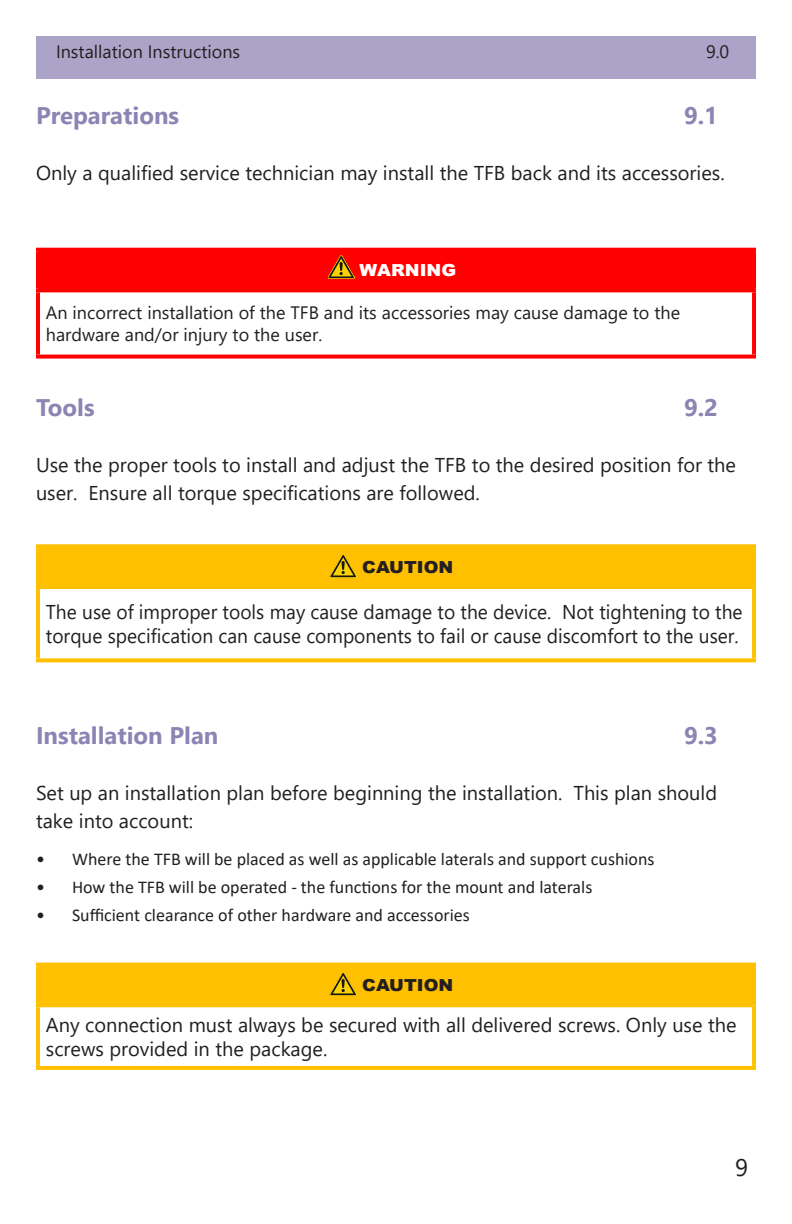
<style>
.page{position:relative;width:792px;height:1224px;background:#fff}
.page>*{position:absolute;margin:0;border:0;box-sizing:border-box;transform-origin:0 0}
.t1{font:700 24px "Segoe UI";color:#8d84b4}
.t2{font:24px "Segoe UI";color:#231f20}
.t3{font:20px/28px "Segoe UI";color:#231f20}
.t4{font:20px/24px "Segoe UI";color:#231f20;scale:.96 1}
.t5{font:18px "Calibri";color:#231f20}
.t6{font:18px/21.6px "Segoe UI";color:#231f20}
.t7{font:900 16.6px "Arial";color:#231f20;scale:1.07 1}
.t8{font:900 16.6px "Arial";color:#fff;scale:1.07 1}
</style>
<div class="page">
<div style="left:36px;top:36px;width:720px;height:42px;background:#aba4c8"></div>
<div style="left:38px;top:250px;width:716px;height:40px;background:#f00"></div>
<hr style="left:36px;top:292px;width:4px;height:63px;background:#f00">
<svg style="left:36px;top:355px;width:720px;height:4px;fill:#f00"></svg>
<hr style="left:752px;top:292px;width:4px;height:63px;background:#f00">
<hr style="left:36px;top:248px;width:720px;height:4px;background:#f00">
<hr style="left:36px;top:252px;width:4px;height:36px;background:#f00">
<hr style="left:752px;top:252px;width:4px;height:36px;background:#f00">
<hr style="left:36px;top:288px;width:720px;height:4px;background:#f00">
<img style="left:328px;top:255px;width:27px;height:24px">
<div style="left:38px;top:546px;width:716px;height:41px;background:#ffc000"></div>
<svg style="left:36px;top:544px;width:720px;height:4px;fill:#ffc000"></svg>
<hr style="left:36px;top:548px;width:4px;height:37px;background:#ffc000">
<hr style="left:752px;top:548px;width:4px;height:39px;background:#ffc000">
<hr style="left:36px;top:585px;width:716px;height:4px;background:#ffc000">
<hr style="left:36px;top:589px;width:4px;height:69px;background:#ffc000">
<svg style="left:36px;top:658px;width:720px;height:4px;fill:#ffc000"></svg>
<hr style="left:752px;top:587px;width:4px;height:71px;background:#ffc000">
<img style="left:330px;top:554px;width:27px;height:24px">
<div style="left:38px;top:965px;width:716px;height:40px;background:#ffc000"></div>
<hr style="left:36px;top:963px;width:720px;height:4px;background:#ffc000">
<hr style="left:36px;top:967px;width:4px;height:36px;background:#ffc000">
<hr style="left:752px;top:967px;width:4px;height:38px;background:#ffc000">
<hr style="left:36px;top:1003px;width:716px;height:4px;background:#ffc000">
<hr style="left:36px;top:1007px;width:4px;height:59px;background:#ffc000">
<svg style="left:36px;top:1066px;width:720px;height:4px;fill:#ffc000"></svg>
<hr style="left:752px;top:1005px;width:4px;height:61px;background:#ffc000">
<img style="left:330px;top:972px;width:27px;height:24px">
<p class="t6" style="left:56px;top:39px;width:186px">Installation Instructions</p>
<p class="t6" style="left:706px;top:39px;width:25px">9.0</p>
<p class="t1" style="left:36px;top:92px;width:145px">Preparations</p>
<p class="t1" style="left:684px;top:92px;width:36px">9.1</p>
<p class="t3" style="left:36px;top:157px;width:690px">Only a qualified service technician may install the TFB back and its accessories.</p>
<p class="t8" style="left:359px;top:258px;width:92px">WARNING</p>
<p class="t6" style="left:46px;top:300px;width:636px">An incorrect installation of the TFB and its accessories may cause damage to the hardware and/or injury to the user.</p>
<p class="t1" style="left:36px;top:384px;width:60px">Tools</p>
<p class="t1" style="left:684px;top:384px;width:36px">9.2</p>
<p class="t3" style="left:36px;top:449px;width:702px">Use the proper tools to install and adjust the TFB to the desired position for the user. Ensure all torque specifications are followed.</p>
<p class="t7" style="left:362px;top:555px;width:87px">CAUTION</p>
<p class="t4" style="left:46px;top:598px;width:727px">The use of improper tools may cause damage to the device. Not tightening to the torque specification can cause components to fail or cause discomfort to the user.</p>
<p class="t1" style="left:36px;top:712px;width:184px">Installation Plan</p>
<p class="t1" style="left:684px;top:712px;width:36px">9.3</p>
<p class="t3" style="left:36px;top:777px;width:683px">Set up an installation plan before beginning the installation. This plan should take into account:</p>
<p class="t5" style="left:36px;top:846px;width:620px">• Where the TFB will be placed as well as applicable laterals and support cushions</p>
<p class="t5" style="left:36px;top:874px;width:558px">• How the TFB will be operated - the functions for the mount and laterals</p>
<p class="t5" style="left:36px;top:902px;width:435px">• Sufficient clearance of other hardware and accessories</p>
<p class="t7" style="left:362px;top:973px;width:87px">CAUTION</p>
<p class="t3" style="left:46px;top:1011px;width:692px;line-height:24px">Any connection must always be secured with all delivered screws. Only use the screws provided in the package.</p>
<p class="t2" style="left:735px;top:1144px;width:14px">9</p>
</div>
